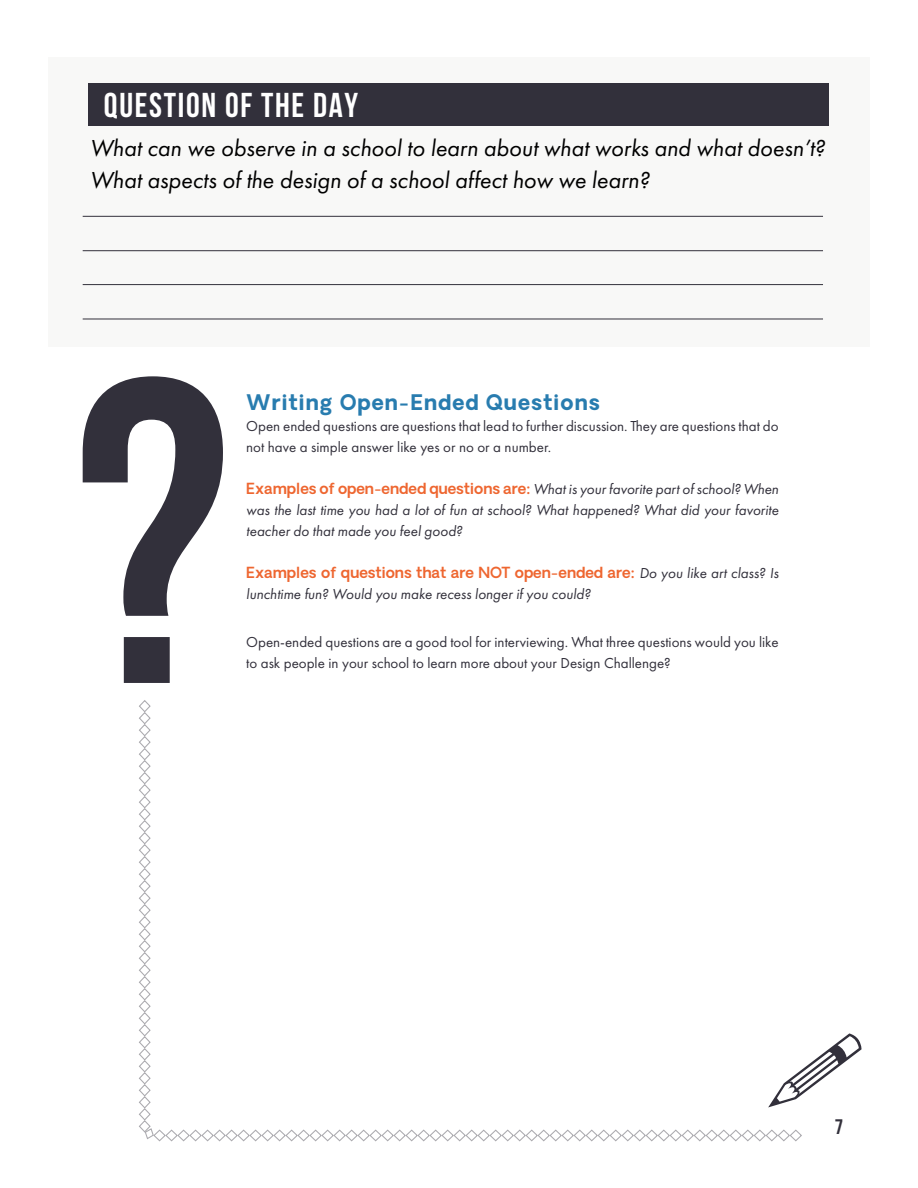
<style>
.page{position:relative;width:918px;height:1188px;background:#fff}
.page>*{position:absolute;margin:0;border:0;box-sizing:border-box;transform-origin:0 0}
.Subhead_-_All_Caps{font:700 34.5px "Bebas Neue";letter-spacing:.05em;color:#fff}
.Subhead{font:italic 24px/31.5px "Futura PT";color:#000}
.Pull_Quote_1{font:700 21px "Oakes Grotesk";letter-spacing:.05em;color:#287caf}
.t1{font:700 21px "Bebas Neue";color:#32303b}
.Body_Text{font:italic 15px/21px "Futura PT";color:#32303b;text-align:justify}
.Body_Text-2{font:15px/21px "Futura PT";color:#32303b}
.s1{font-family:"Oakes Grotesk";font-weight:600;font-style:normal;color:#ee6630}
</style>
<div class="page">
<div style="left:48px;top:57px;width:822px;height:290px;background:#f8f8f7"></div>
<div style="left:89px;top:83px;width:740px;height:42px;background:#32303b"></div>
<hr style="left:83px;top:216px;width:740px;height:1px;background:#32303b">
<hr style="left:83px;top:284px;width:740px;height:1px;background:#32303b">
<hr style="left:83px;top:250px;width:740px;height:1px;background:#32303b">
<hr style="left:83px;top:319px;width:740px;height:1px;background:#32303b">
<svg style="left:83px;top:376px;width:140px;height:307px"></svg>
<svg style="left:139px;top:700px;width:663px;height:442px"></svg>
<p class="Subhead_-_All_Caps" style="left:104px;top:86px;width:256px">QUESTION OF THE DAY</p>
<p class="Subhead" style="left:90px;top:132px;width:736px">What can we observe in a school to learn about what works and what doesn’t?<br>What aspects of the design of a school affect how we learn?</p>
<p class="Pull_Quote_1" style="left:246px;top:388px;width:355px">Writing Open-Ended Questions</p>
<p class="Body_Text-2" style="left:246px;top:415px;width:534px">Open ended questions are questions that lead to further discussion. They are questions that do not have a simple answer like yes or no or a number.</p>
<p class="Body_Text" style="left:246px;top:478px;width:534px"><span class="s1">Examples of open-ended questions are:</span> What is your favorite part of school? When was the last time you had a lot of fun at school? What happened? What did your favorite teacher do that made you feel good?</p>
<p class="Body_Text" style="left:246px;top:562px;width:534px"><span class="s1">Examples of questions that are NOT open-ended are:</span> Do you like art class? Is lunchtime fun? Would you make recess longer if you could?</p>
<p class="Body_Text-2" style="left:246px;top:631px;width:534px">Open-ended questions are a good tool for interviewing. What three questions would you like to ask people in your school to learn more about your Design Challenge?</p>
<h3 class="t1" style="left:835px;top:1116px;width:10px">7</h3>
</div>
